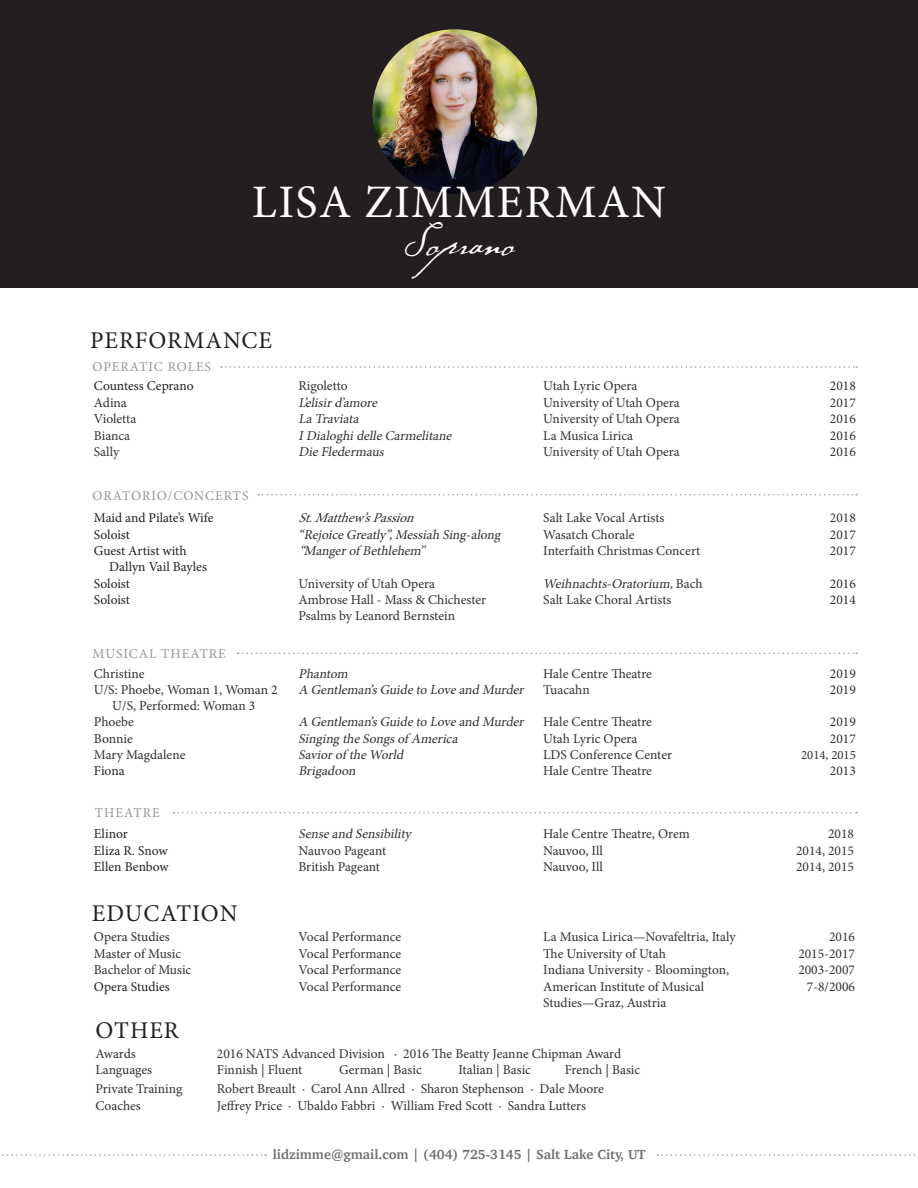
<style>
.page{position:relative;width:918px;height:1188px;background:#fff}
.page>*{position:absolute;margin:0;border:0;box-sizing:border-box;transform-origin:0 0}
.t1{font:46.5px "Minion Pro";letter-spacing:.03em;color:#fff}
.t2{font:42.3px "P22 Cezanne";color:#fff}
.t3{font:24px "Minion Pro";letter-spacing:.04em;color:#231f20}
.t4{font:13.5px/16.2px "Minion Pro";color:#312f30}
.t5{font:italic 13.5px "Minion Pro";color:#312f30}
.t6{font:13.5px/16.2px "Minion Pro";color:#231f20}
.t7{font:13.5px "Minion Pro";letter-spacing:.07em;color:#939598}
.t8{font:700 13.5px "Charter";color:#6c6d70}
.t9{font:12.75px "Minion Pro";color:#312f30}
.s1{font-style:normal}
</style>
<div class="page">
<div style="left:0;top:0;width:918px;height:288px;background:#231f20"></div>
<img style="left:372px;top:29px;width:165px;height:165px;border-radius:82px">
<svg style="left:657px;top:1154px;width:258px;height:2px"></svg>
<svg style="left:2px;top:1154px;width:264px;height:2px"></svg>
<svg style="left:221px;top:366px;width:636px;height:2px"></svg>
<svg style="left:258px;top:494px;width:599px;height:1px"></svg>
<svg style="left:174px;top:812px;width:683px;height:1px"></svg>
<svg style="left:238px;top:653px;width:619px;height:1px"></svg>
<p class="t1" style="left:252px;top:171px;width:416px">LISA ZIMMERMAN</p>
<p class="t3" style="left:90px;top:325px;width:184px">PERFORMANCE</p>
<p class="t7" style="left:92px;top:358px;width:120px">OPERATIC ROLES</p>
<p class="t2" style="left:403px;top:214px;width:113px">Soprano</p>
<p class="t6" style="left:94px;top:378px;width:101px">Countess Ceprano</p>
<p class="t4" style="left:298px;top:378px;width:51px">Rigoletto</p>
<p class="t4" style="left:543px;top:378px;width:96px">Utah Lyric Opera</p>
<p class="t4" style="left:830px;top:378px;width:27px">2018</p>
<p class="t4" style="left:94px;top:394px;width:34px">Adina</p>
<p class="t5" style="left:298px;top:393px;width:83px">L’elisird’amore</p>
<p class="t4" style="left:543px;top:394px;width:138px">University of Utah Opera</p>
<p class="t4" style="left:830px;top:394px;width:27px">2017</p>
<p class="t4" style="left:94px;top:411px;width:44px">Violetta</p>
<p class="t5" style="left:298px;top:410px;width:65px">LaTraviata</p>
<p class="t4" style="left:543px;top:411px;width:138px">University of Utah Opera</p>
<p class="t4" style="left:830px;top:411px;width:27px">2016</p>
<p class="t4" style="left:94px;top:427px;width:38px">Bianca</p>
<p class="t5" style="left:298px;top:426px;width:158px">IDialoghidelleCarmelitane</p>
<p class="t4" style="left:543px;top:427px;width:91px">La Musica Lirica</p>
<p class="t4" style="left:830px;top:427px;width:27px">2016</p>
<p class="t4" style="left:94px;top:444px;width:27px">Sally</p>
<p class="t5" style="left:298px;top:443px;width:90px">DieFledermaus</p>
<p class="t4" style="left:543px;top:444px;width:138px">University of Utah Opera</p>
<p class="t4" style="left:830px;top:444px;width:27px">2016</p>
<p class="t7" style="left:92px;top:487px;width:157px">ORATORIO/CONCERTS</p>
<p class="t6" style="left:94px;top:510px;width:121px">Maid and Pilate’s Wife</p>
<p class="t5" style="left:298px;top:509px;width:123px">St.Matthew’sPassion</p>
<p class="t4" style="left:543px;top:510px;width:123px">Salt Lake Vocal Artists</p>
<p class="t4" style="left:830px;top:510px;width:27px">2018</p>
<p class="t6" style="left:94px;top:526px;width:38px">Soloist</p>
<p class="t5" style="left:298px;top:525px;width:207px">“Rej oiceGreatly”,Messiah Sing-along</p>
<p class="t4" style="left:543px;top:526px;width:93px">Wasatch Chorale</p>
<p class="t4" style="left:830px;top:526px;width:27px">2017</p>
<p class="t6" style="left:109px;top:543px;width:99px;text-indent:-15px">Guest Artist with<br>Dallyn Vail Bayles</p>
<p class="t5" style="left:298px;top:542px;width:132px">“Mangerof Bethlehem”</p>
<p class="t4" style="left:543px;top:543px;width:158px">Interfaith Christmas Concert</p>
<p class="t4" style="left:830px;top:543px;width:27px">2017</p>
<p class="t6" style="left:94px;top:575px;width:38px">Soloist</p>
<p class="t4" style="left:298px;top:575px;width:138px">University of Utah Opera</p>
<p class="t5" style="left:543px;top:574px;width:161px">Weihnachts-Oratorium,<span class="s1">B a c h</span></p>
<p class="t4" style="left:830px;top:575px;width:27px">2016</p>
<p class="t6" style="left:94px;top:592px;width:38px">Soloist</p>
<p class="t4" style="left:298px;top:592px;width:189px">Ambrose Hall - Mass &amp; Chichester<br>Psalms by Leanord Bernstein</p>
<p class="t4" style="left:543px;top:592px;width:130px">Salt Lake Choral Artists</p>
<p class="t4" style="left:830px;top:592px;width:27px">2014</p>
<p class="t7" style="left:92px;top:645px;width:135px">MUSICAL THEATRE</p>
<p class="t4" style="left:94px;top:665px;width:52px">Christine</p>
<p class="t5" style="left:298px;top:664px;width:54px">Phantom</p>
<p class="t4" style="left:543px;top:665px;width:110px">Hale Centre Theatre</p>
<p class="t4" style="left:830px;top:665px;width:27px">2019</p>
<p class="t4" style="left:94px;top:682px;width:185px;text-align:center">U/S: Phoebe, Woman 1, Woman 2<br>U/S, Performed: Woman 3</p>
<p class="t5" style="left:298px;top:681px;width:230px">A Gentleman’sGuideto Loveand Murder</p>
<p class="t4" style="left:543px;top:682px;width:48px">Tuacahn</p>
<p class="t4" style="left:830px;top:682px;width:27px">2019</p>
<p class="t4" style="left:94px;top:714px;width:42px">Phoebe</p>
<p class="t5" style="left:298px;top:713px;width:230px">A Gentleman’sGuideto Loveand Murder</p>
<p class="t4" style="left:543px;top:714px;width:110px">Hale Centre Theatre</p>
<p class="t4" style="left:830px;top:714px;width:27px">2019</p>
<p class="t4" style="left:94px;top:730px;width:41px">Bonnie</p>
<p class="t4" style="left:94px;top:747px;width:93px">Mary Magdalene</p>
<p class="t5" style="left:298px;top:729px;width:164px">Singing theSongsof America</p>
<p class="t5" style="left:298px;top:746px;width:109px">Saviorof theWorld</p>
<p class="t4" style="left:543px;top:730px;width:96px">Utah Lyric Opera</p>
<p class="t4" style="left:543px;top:747px;width:130px">LDS Conference Center</p>
<p class="t4" style="left:830px;top:730px;width:27px">2017</p>
<p class="t9" style="left:801px;top:746px;width:56px">2014, 2015</p>
<p class="t6" style="left:94px;top:763px;width:32px">Fiona</p>
<p class="t5" style="left:298px;top:762px;width:62px">Brigadoon</p>
<p class="t4" style="left:543px;top:763px;width:110px">Hale Centre Theatre</p>
<p class="t4" style="left:830px;top:763px;width:27px">2013</p>
<p class="t7" style="left:95px;top:803px;width:66px">THEATRE</p>
<p class="t6" style="left:94px;top:826px;width:35px">Elinor</p>
<p class="t5" style="left:298px;top:825px;width:117px">Senseand Sensibility</p>
<p class="t4" style="left:543px;top:826px;width:148px">Hale Centre Theatre, Orem</p>
<p class="t4" style="left:828px;top:826px;width:27px">2018</p>
<p class="t6" style="left:94px;top:842px;width:75px">Eliza R. Snow</p>
<p class="t4" style="left:298px;top:842px;width:89px">Nauvoo Pageant</p>
<p class="t4" style="left:543px;top:842px;width:61px">Nauvoo, Ill</p>
<p class="t4" style="left:796px;top:842px;width:59px">2014, 2015</p>
<p class="t6" style="left:94px;top:858px;width:76px">Ellen Benbow</p>
<p class="t4" style="left:298px;top:858px;width:83px">British Pageant</p>
<p class="t4" style="left:543px;top:858px;width:61px">Nauvoo, Ill</p>
<p class="t4" style="left:796px;top:858px;width:59px">2014, 2015</p>
<p class="t3" style="left:92px;top:897px;width:147px">EDUCATION</p>
<p class="t4" style="left:94px;top:929px;width:77px">Opera Studies</p>
<p class="t4" style="left:298px;top:929px;width:104px">Vocal Performance</p>
<p class="t4" style="left:543px;top:929px;width:194px">La Musica Lirica—Novafeltria, Italy</p>
<p class="t4" style="left:829px;top:929px;width:27px">2016</p>
<p class="t4" style="left:94px;top:945px;width:89px">Master of Music</p>
<p class="t4" style="left:298px;top:945px;width:104px">Vocal Performance</p>
<p class="t4" style="left:543px;top:945px;width:124px">The University of Utah</p>
<p class="t4" style="left:798px;top:945px;width:58px">2015-2017</p>
<p class="t4" style="left:94px;top:962px;width:99px">Bachelor of Music</p>
<p class="t4" style="left:298px;top:962px;width:104px">Vocal Performance</p>
<p class="t4" style="left:543px;top:962px;width:187px">Indiana University - Bloomington,</p>
<p class="t4" style="left:798px;top:962px;width:58px">2003-2007</p>
<p class="t6" style="left:94px;top:978px;width:77px">Opera Studies</p>
<p class="t4" style="left:298px;top:978px;width:104px">Vocal Performance</p>
<p class="t4" style="left:543px;top:978px;width:162px">American Institute of Musical<br>Studies—Graz, Austria</p>
<p class="t4" style="left:807px;top:978px;width:50px">7-8/2006</p>
<p class="t3" style="left:96px;top:1014px;width:85px">OTHER</p>
<p class="t4" style="left:95px;top:1045px;width:42px">Awards</p>
<p class="t4" style="left:217px;top:1045px;width:406px">2016 NATS Advanced Division · 2016 The Beatty Jeanne Chipman Award</p>
<p class="t4" style="left:95px;top:1062px;width:58px">Languages</p>
<p class="t4" style="left:217px;top:1062px;width:87px">Finnish | Fluent</p>
<p class="t4" style="left:339px;top:1062px;width:84px">German | Basic</p>
<p class="t4" style="left:459px;top:1062px;width:74px">Italian | Basic</p>
<p class="t4" style="left:565px;top:1062px;width:77px">French | Basic</p>
<p class="t4" style="left:95px;top:1081px;width:89px">Private Training</p>
<p class="t4" style="left:217px;top:1081px;width:388px">Robert Breault · Carol Ann Allred · Sharon Stephenson · Dale Moore</p>
<p class="t4" style="left:95px;top:1098px;width:47px">Coaches</p>
<p class="t4" style="left:217px;top:1098px;width:371px">Jeffrey Price · Ubaldo Fabbri · William Fred Scott · Sandra Lutters</p>
<p class="t8" style="left:273px;top:1142px;width:374px">lidzimme@gmail.com | (404) 725-3145 | Salt Lake City, UT</p>
</div>
